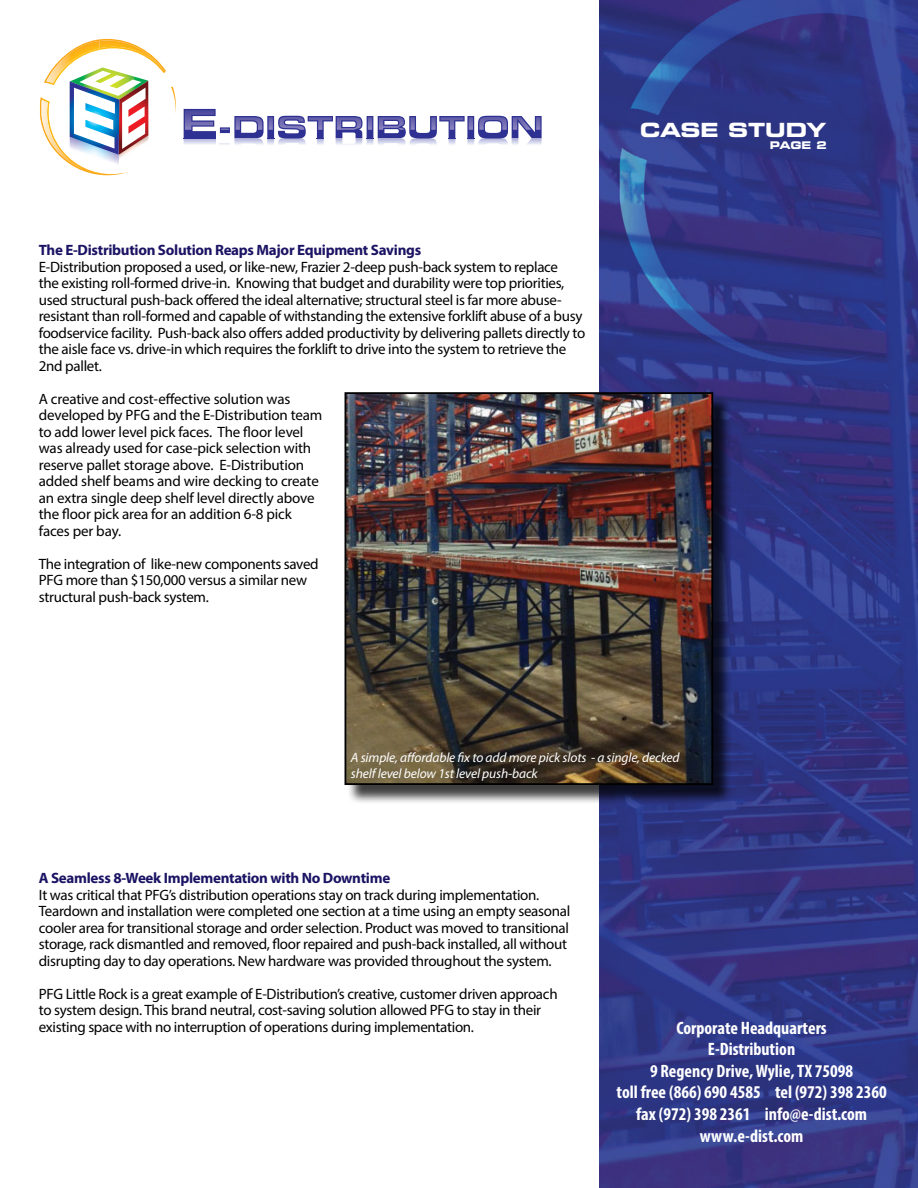
<style>
.page{position:relative;width:918px;height:1188px;background:#fff}
.page>*{position:absolute;margin:0;border:0;box-sizing:border-box;transform-origin:0 0}
.t1{font:700 expanded 19.5px "Square 721 BT";color:#fff}
.t2{font:700 condensed 18px/21.6px "Myriad Pro";color:#fff;text-align:center}
.t3{font:15px/16.5px "Myriad Pro";letter-spacing:-.02em;color:#000}
.t4{font:700 15px "Myriad Pro";letter-spacing:-.02em;color:#1b1464}
.t5{font:italic 13.5px/16.5px "Myriad Pro";letter-spacing:-.01em;color:#fff}
.t6{font:700 expanded 10.5px "Square 721 BT";color:#fff}
</style>
<div class="page">
<img style="left:600px;top:0;width:318px;height:1188px">
<svg style="left:40px;top:39px;width:136px;height:136px"></svg>
<svg style="left:184px;top:109px;width:358px;height:36px"></svg>
<div style="left:346px;top:394px;width:386px;height:410px;background:#000;opacity:.75"></div>
<img style="left:348px;top:395px;width:362px;height:387px">
<div style="left:345px;top:392px;width:368px;height:393px;border:2px solid #000"></div>
<p class="t4" style="left:39px;top:240px;width:384px">The E-Distribution Solution Reaps Major Equipment Savings</p>
<p class="t3" style="left:39px;top:258px;width:548px">E-Distribution proposed a used, or like-new, Frazier 2-deep push-back system to replace<br>the existing roll-formed drive-in. Knowing that budget and durability were top priorities, used structural push-back offered the ideal alternative; structural steel is far more abuse&shy;resistant than roll-formed and capable of withstanding the extensive forklift abuse of a busy foodservice facility. Push-back also offers added productivity by delivering pallets directly to the aisle face vs. drive-in which requires the forklift to drive into the system to retrieve the 2nd pallet.</p>
<p class="t3" style="left:39px;top:390px;width:285px">A creative and cost-effective solution was developed by PFG and the E-Distribution team to add lower level pick faces. The floor level was already used for case-pick selection with reserve pallet storage above. E-Distribution added shelf beams and wire decking to create an extra single deep shelf level directly above the floor pick area for an addition 6-8 pick faces per bay.</p>
<p class="t3" style="left:39px;top:555px;width:281px">The integration of like-new components saved<br>PFG more than $150,000 versus a similar new structural push-back system.</p>
<h1 class="t1" style="left:640px;top:118px;width:188px">CASE STUDY</h1>
<p class="t6" style="left:770px;top:139px;width:58px">pAGE 2</p>
<p class="t5" style="left:351px;top:749px;width:330px">A simple, affordable fix to add more pick slots - a single, decked shelf level below 1st level push-back</p>
<p class="t4" style="left:39px;top:868px;width:353px">A Seamless 8-Week Implementation with No Downtime</p>
<p class="t3" style="left:39px;top:886px;width:533px">It was critical that PFG’s distribution operations stay on track during implementation.<br>Teardown and installation were completed one section at a time using an empty seasonal cooler area for transitional storage and order selection. Product was moved to transitional storage, rack dismantled and removed, floor repaired and push-back installed, all without disrupting day to day operations. New hardware was provided throughout the system.</p>
<p class="t3" style="left:39px;top:985px;width:520px">PFG Little Rock is a great example of E-Distribution’s creative, customer driven approach to system design. This brand neutral, cost-saving solution allowed PFG to stay in their existing space with no interruption of operations during implementation.</p>
<p class="t2" style="left:617px;top:1016px;width:272px">Corporate Headquarters<br>E-Distribution<br>9 Regency Drive, Wylie, TX 75098<br>toll free (866) 690 4585 tel (972) 398 2360 fax (972) 398 2361 info@e-dist.com www.e-dist.com</p>
</div>
